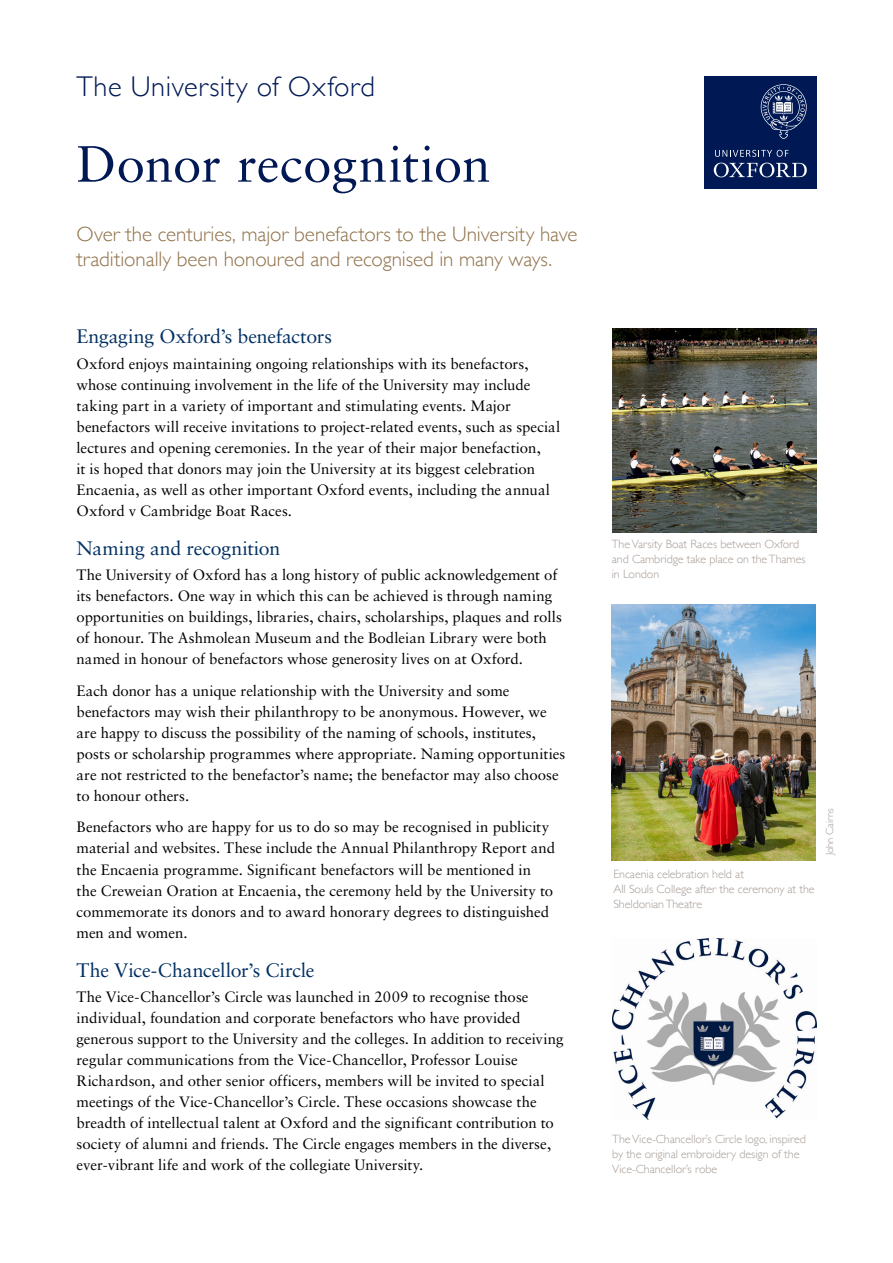
<style>
.page{position:relative;width:893px;height:1263px;background:#fff}
.page>*{position:absolute;margin:0;border:0;box-sizing:border-box;transform-origin:0 0}
.t1{font:51px "Sabon LT Std";letter-spacing:.005em;color:#001954}
.t2{font:300 28.5px "Gill Sans";letter-spacing:.025em;color:#001954}
.Strapline{font:300 21px/25.2px "Gill Sans";color:#90724b}
.Para_headings{font:19.5px "Sabon LT Std";letter-spacing:-.01em;color:#002f62}
.t3{font:15px/21px "Sabon LT Std";color:#000}
.Picture_caption{font:300 12px/15px "Gill Sans";letter-spacing:-.005em;color:#a79c95}
.Picture_credit{font:300 10.5px "Gill Sans";letter-spacing:-.005em;color:#a79c95}
</style>
<div class="page">
<img style="left:613px;top:938px;width:204px;height:181px">
<div style="left:704px;top:77px;width:112px;height:112px;background:#001954"></div>
<svg style="left:714px;top:163px;width:93px;height:14px"></svg>
<svg style="left:715px;top:150px;width:73px;height:7px"></svg>
<svg style="left:761px;top:84px;width:46px;height:55px"></svg>
<img style="left:612px;top:605px;width:204px;height:255px">
<img style="left:612px;top:328px;width:204px;height:205px">
<p class="t2" style="left:77px;top:64px;width:300px">The University of Oxford</p>
<p class="t1" style="left:77px;top:134px;width:415px">Donor recognition</p>
<p class="Strapline" style="left:77px;top:220px;width:502px">Over the centuries, major benefactors to the University have traditionally been honoured and recognised in many ways.</p>
<p class="Para_headings" style="left:77px;top:325px;width:257px">Engaging Oxford’s benefactors</p>
<p class="t3" style="left:77px;top:353px;width:485px">Oxford enjoys maintaining ongoing relationships with its benefactors, whose continuing involvement in the life of the University may include taking part in a variety of important and stimulating events. Major benefactors will receive invitations to project-related events, such as special lectures and opening ceremonies. In the year of their major benefaction,<br>it is hoped that donors may join the University at its biggest celebration Encaenia, as well as other important Oxford events, including the annual Oxford v Cambridge Boat Races.</p>
<p class="Para_headings" style="left:77px;top:536px;width:205px">Naming and recognition</p>
<p class="t3" style="left:77px;top:564px;width:487px">The University of Oxford has a long history of public acknowledgement of its benefactors. One way in which this can be achieved is through naming opportunities on buildings, libraries, chairs, scholarships, plaques and rolls of honour. The Ashmolean Museum and the Bodleian Library were both named in honour of benefactors whose generosity lives on at Oxford.</p>
<p class="t3" style="left:77px;top:680px;width:490px">Each donor has a unique relationship with the University and some benefactors may wish their philanthropy to be anonymous. However, we are happy to discuss the possibility of the naming of schools, institutes, posts or scholarship programmes where appropriate. Naming opportunities are not restricted to the benefactor’s name; the benefactor may also choose to honour others.</p>
<p class="t3" style="left:77px;top:817px;width:480px">Benefactors who are happy for us to do so may be recognised in publicity material and websites. These include the Annual Philanthropy Report and the Encaenia programme. Significant benefactors will be mentioned in<br>the Creweian Oration at Encaenia, the ceremony held by the University to commemorate its donors and to award honorary degrees to distinguished men and women.</p>
<p class="Para_headings" style="left:77px;top:958px;width:239px">The Vice-Chancellor’s Circle</p>
<p class="t3" style="left:77px;top:986px;width:488px">The Vice-Chancellor’s Circle was launched in 2009 to recognise those individual, foundation and corporate benefactors who have provided generous support to the University and the colleges. In addition to receiving regular communications from the Vice-Chancellor, Professor Louise Richardson, and other senior officers, members will be invited to special meetings of the Vice-Chancellor’s Circle. These occasions showcase the breadth of intellectual talent at Oxford and the significant contribution to society of alumni and friends. The Circle engages members in the diverse, ever-vibrant life and work of the collegiate University.</p>
<p class="Picture_caption" style="left:612px;top:536px;width:195px">The Varsity Boat Races between Oxford and Cambridge take place on the Thames in London</p>
<p class="Picture_caption" style="left:613px;top:866px;width:203px">Encaenia celebration held at<br>All Souls College after the ceremony at the<br>Sheldonian Theatre</p>
<p class="Picture_credit" style="left:821px;top:855px;width:48px;rotate:-90deg">John Cairns</p>
<p class="Picture_caption" style="left:612px;top:1131px;width:195px">The Vice-Chancellor’s Circle logo, inspired by the original embroidery design of the<br>Vice-Chancellor’s robe</p>
</div>
